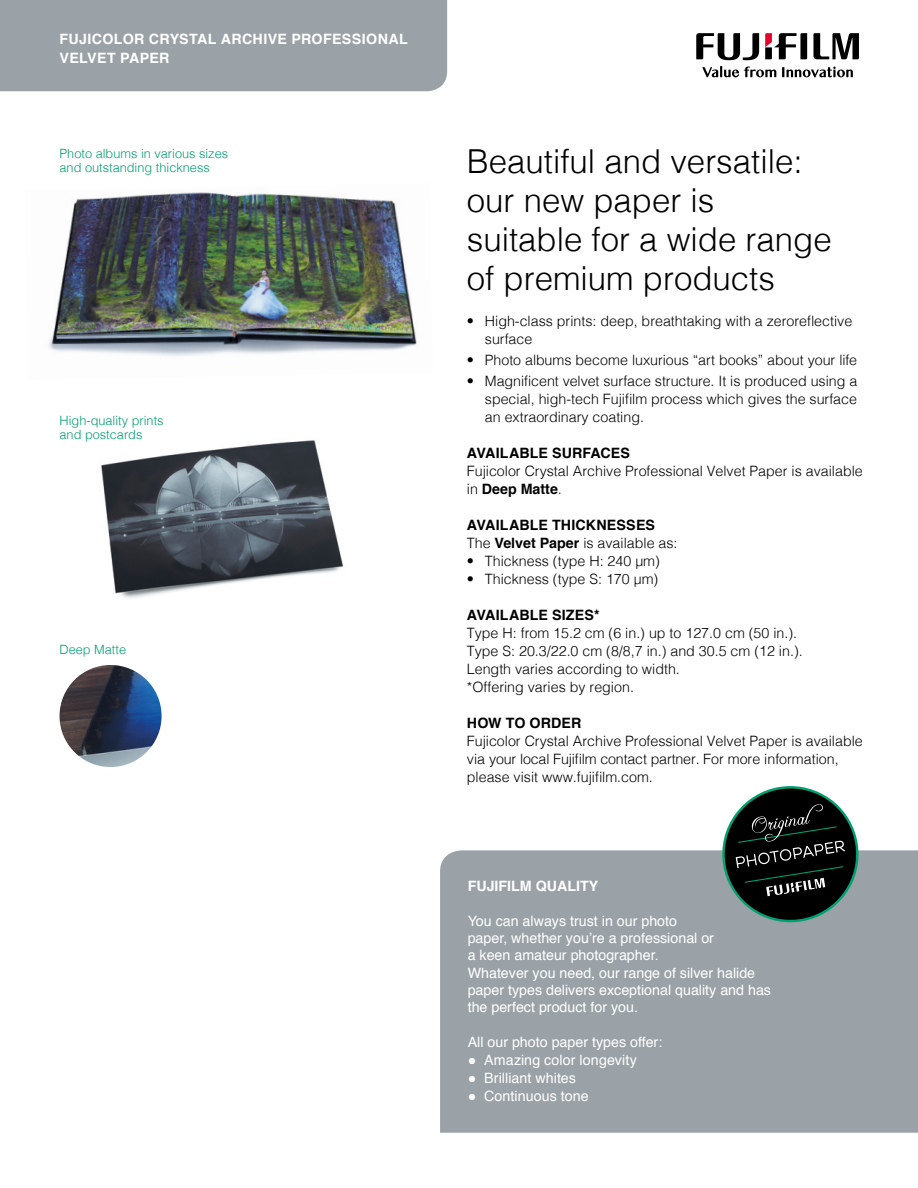
<style>
.page{position:relative;width:918px;height:1188px;background:#fff}
.page>*{position:absolute;margin:0;border:0;box-sizing:border-box;transform-origin:0 0}
.Headline_backside{font:300 33px/39px "Helvetica";color:#000}
.copy_backside{font:300 14.25px/18px "Helvetica";color:#000}
.copy_in_box{font:14.25px/17.2px "Helvetica";color:#fff}
.subline{font:700 14.25px "Helvetica";letter-spacing:.01em;color:#000}
.Headline_in_box{font:700 14.25px/19.5px "Helvetica";letter-spacing:.02em;color:#fff}
.Headline_in_box-2{font:700 14.25px "Helvetica";color:#fff}
.t1{font:300 12.75px/14.2px "Helvetica";color:#009f6f}
.s1{font-weight:700}
</style>
<div class="page">
<svg style="left:813px;top:33px;width:46px;height:26px"></svg>
<svg style="left:696px;top:33px;width:63px;height:27px"></svg>
<svg style="left:765px;top:33px;width:42px;height:26px"></svg>
<svg style="left:702px;top:66px;width:74px;height:11px"></svg>
<svg style="left:782px;top:67px;width:71px;height:10px"></svg>
<div style="left:0;top:0;width:448px;height:92px;background:#9aa2a7"></div>
<img style="left:101px;top:440px;width:242px;height:158px">
<img style="left:49px;top:192px;width:368px;height:164px">
<img style="left:60px;top:665px;width:102px;height:102px;border-radius:51px">
<div style="left:440px;top:850px;width:478px;height:283px;background:#9aa2a7"></div>
<svg style="left:719px;top:786px;width:143px;height:140px;background:#404b49"></svg>
<p class="Headline_in_box" style="left:60px;top:29px;width:350px">FUJICOLOR CRYSTAL ARCHIVE PROFESSIONAL<br>VELVET PAPER</p>
<p class="t1" style="left:60px;top:145px;width:170px">Photo albums in various sizes and outstanding thickness</p>
<p class="t1" style="left:60px;top:412px;width:106px">High-quality prints and postcards</p>
<p class="t1" style="left:60px;top:641px;width:68px">Deep Matte</p>
<p class="Headline_backside" style="left:467px;top:139px;width:366px">Beautiful and versatile: our new paper is suitable for a wide range</p>
<p class="Headline_backside" style="left:467px;top:256px;width:310px">of premium products</p>
<p class="copy_backside" style="left:485px;top:310px;width:369px;text-indent:-18px">• High-class prints: deep, breathtaking with a zeroreflective surface</p>
<p class="copy_backside" style="left:467px;top:349px;width:392px">• Photo albums become luxurious “art books” about your life</p>
<p class="copy_backside" style="left:485px;top:370px;width:374px;text-align:justify;text-indent:-18px">• Magnificent velvet surface structure. It is produced using a special, high-tech Fujifilm process which gives the surface an extraordinary coating.</p>
<p class="subline" style="left:467px;top:441px;width:165px">AVAILABLE SURFACES</p>
<p class="copy_backside" style="left:467px;top:460px;width:397px">Fujicolor Crystal Archive Professional Velvet Paper is available in <span class="s1">Deep Matte</span>.</p>
<p class="subline" style="left:467px;top:513px;width:190px">AVAILABLE THICKNESSES</p>
<p class="copy_backside" style="left:467px;top:532px;width:212px">The <span class="s1">Velvet Paper</span> is available as:</p>
<p class="copy_backside" style="left:467px;top:550px;width:195px">• Thickness (type H: 240 µm)</p>
<p class="copy_backside" style="left:467px;top:568px;width:193px">• Thickness (type S: 170 µm)</p>
<p class="subline" style="left:467px;top:603px;width:134px">AVAILABLE SIZES*</p>
<p class="copy_backside" style="left:467px;top:622px;width:332px">Type H: from 15.2 cm (6 in.) up to 127.0 cm (50 in.).</p>
<p class="copy_backside" style="left:467px;top:640px;width:337px">Type S: 20.3/22.0 cm (8/8,7 in.) and 30.5 cm (12 in.).</p>
<p class="copy_backside" style="left:467px;top:658px;width:215px">Length varies according to width.</p>
<p class="copy_backside" style="left:467px;top:676px;width:169px">*Offering varies by region.</p>
<p class="subline" style="left:467px;top:711px;width:116px">HOW TO ORDER</p>
<p class="copy_backside" style="left:467px;top:730px;width:397px">Fujicolor Crystal Archive Professional Velvet Paper is available via your local Fujifilm contact partner. For more information,</p>
<p class="copy_backside" style="left:467px;top:766px;width:188px">please visit www.fujifilm.com.</p>
<p class="Headline_in_box-2" style="left:468px;top:875px;width:132px">FUJIFILM QUALITY</p>
<p class="copy_in_box" style="left:468px;top:913px;width:305px">You can always trust in our photo<br>paper, whether you’re a professional or<br>a keen amateur photographer.<br>Whatever you need, our range of silver halide paper types delivers exceptional quality and has the perfect product for you.</p>
<p class="copy_in_box" style="left:468px;top:1033px;width:196px">All our photo paper types offer:</p>
<p class="copy_in_box" style="left:468px;top:1051px;width:171px">● Amazing color longevity</p>
<p class="copy_in_box" style="left:468px;top:1069px;width:110px">● Brilliant whites</p>
<p class="copy_in_box" style="left:468px;top:1087px;width:123px">● Continuous tone</p>
</div>
